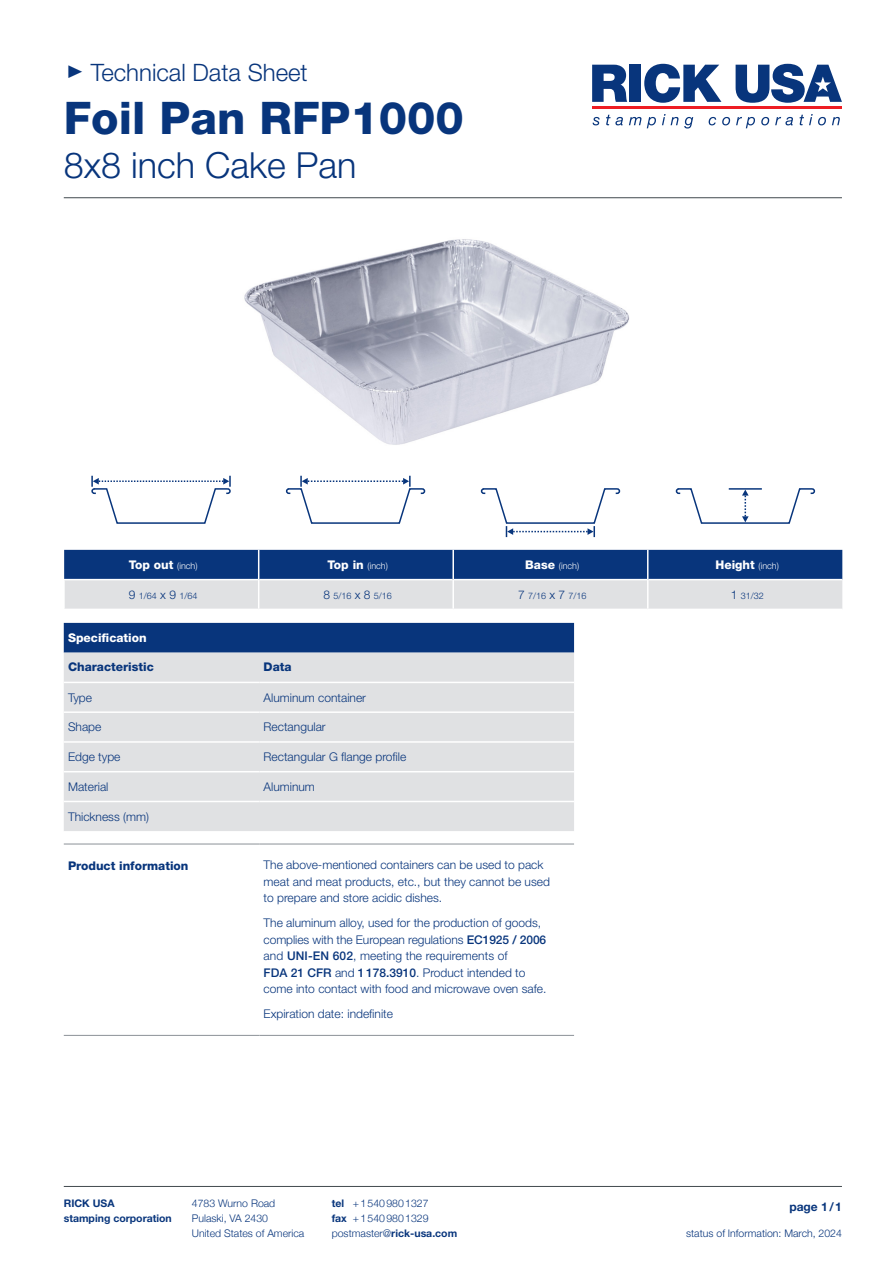
<style>
.page{position:relative;width:893px;height:1263px;background:#fff}
.page>*{position:absolute;margin:0;border:0;box-sizing:border-box;transform-origin:0 0}
.t1{font:800 45px "Helvetica Neue LT Std";color:#08357c}
.t2{font:300 36px "Helvetica Neue LT Std";color:#08357c}
.t3{font:300 24px "Helvetica Neue LT Std";color:#08357c}
.FLIESS____Helvetica___Light___blau___8pt{font:300 12px/16.5px "Helvetica Neue LT Std";color:#08357c}
.FLIESS____Helvetica___Light___blau___8pt-2{font:800 12px "Helvetica Neue LT Std";color:#fff}
.FLIESS____Helvetica___Light___blau___8pt-3{font:800 12px "Helvetica Neue LT Std";color:#08357c}
.FLIESS____Helvetica___Light___blau___8pt-4{font:700 12px "Helvetica Neue LT Std";color:#08357c}
.Helvetica___Heavy___weiss___8pt{font:800 12px "Helvetica Neue LT Std";color:#08357c}
.t4{font:300 10.5px/15px "Helvetica Neue";color:#08357c}
.t5{font:700 10.5px/15px "Helvetica Neue LT Std";color:#08357c}
.FLIESS____Helvetica___Light___blau___8pt-5{font:300 10.5px "Helvetica Neue LT Std";color:#08357c}
.FLIESS____Helvetica___Light___blau___8pt-6{font:300 9px "Helvetica Neue LT Std";color:#08357c}
.FLIESS____Helvetica___Light___blau___8pt-7{font:300 9px "Helvetica Neue LT Std";color:#fff}
.s1{font-weight:300;font-size:9px}
.s2{font-weight:800;font-size:12px}
.s3{font-size:12px}
.s4{font-weight:500}
.s5{font-family:"Helvetica Neue LT Std";font-weight:700}
.s6{font-family:"Helvetica Neue";font-weight:300}
</style>
<div class="page">
<hr style="left:64px;top:1186px;width:778px;height:1px;background:#41494e">
<svg style="left:593px;top:117px;width:7px;height:8px"></svg>
<svg style="left:606px;top:115px;width:17px;height:10px"></svg>
<svg style="left:629px;top:117px;width:12px;height:8px"></svg>
<svg style="left:647px;top:117px;width:9px;height:11px"></svg>
<svg style="left:662px;top:114px;width:16px;height:11px"></svg>
<svg style="left:684px;top:117px;width:9px;height:12px"></svg>
<svg style="left:709px;top:117px;width:7px;height:8px"></svg>
<svg style="left:722px;top:117px;width:8px;height:8px"></svg>
<svg style="left:736px;top:117px;width:19px;height:11px"></svg>
<svg style="left:761px;top:117px;width:8px;height:8px"></svg>
<svg style="left:775px;top:117px;width:18px;height:8px"></svg>
<svg style="left:799px;top:114px;width:27px;height:11px"></svg>
<svg style="left:832px;top:117px;width:8px;height:8px"></svg>
<hr style="left:592px;top:107px;width:250px;height:2px;background:#ee1d23">
<svg style="left:592px;top:65px;width:35px;height:37px"></svg>
<div style="left:629px;top:65px;width:12px;height:37px;background:#08357c"></div>
<svg style="left:644px;top:64px;width:77px;height:39px"></svg>
<svg style="left:736px;top:64px;width:106px;height:39px"></svg>
<hr style="left:64px;top:197px;width:778px;height:1px;background:#41494e">
<svg style="left:64px;top:623px;width:510px;height:59px;background:#748baf"></svg>
<div style="left:64px;top:683px;width:510px;height:148px;background:#e0e1e3"></div>
<svg style="left:64px;top:843px;width:510px;height:192px"></svg>
<hr style="left:64px;top:1035px;width:195px;height:1px;background:#8c9297">
<hr style="left:259px;top:1035px;width:315px;height:1px;background:#8c9297">
<hr style="left:64px;top:711px;width:195px;height:2px;background:#fff">
<hr style="left:259px;top:711px;width:315px;height:2px;background:#fff">
<hr style="left:64px;top:741px;width:195px;height:2px;background:#fff">
<hr style="left:259px;top:741px;width:315px;height:2px;background:#fff">
<hr style="left:64px;top:771px;width:195px;height:1px;background:#fff">
<hr style="left:259px;top:771px;width:315px;height:1px;background:#fff">
<hr style="left:64px;top:801px;width:195px;height:1px;background:#fff">
<hr style="left:259px;top:801px;width:315px;height:1px;background:#fff">
<hr style="left:64px;top:844px;width:195px;height:1px;background:#8c9297">
<hr style="left:259px;top:844px;width:315px;height:1px;background:#8c9297">
<svg style="left:91px;top:476px;width:140px;height:48px"></svg>
<svg style="left:285px;top:476px;width:141px;height:48px"></svg>
<svg style="left:480px;top:488px;width:141px;height:49px"></svg>
<svg style="left:675px;top:488px;width:141px;height:36px"></svg>
<svg style="left:64px;top:550px;width:778px;height:59px;background:#788eb1"></svg>
<img style="left:244px;top:239px;width:385px;height:206px">
<p class="t3" style="left:91px;top:58px;width:218px">Technical Data Sheet</p>
<p class="t1" style="left:64px;top:92px;width:402px">Foil Pan RFP1000</p>
<p class="t2" style="left:64px;top:143px;width:294px">8x8 inch Cake Pan</p>
<p class="FLIESS____Helvetica___Light___blau___8pt-2" style="left:129px;top:557px;width:70px">Top out <span class="s1">(inch)</span></p>
<p class="FLIESS____Helvetica___Light___blau___8pt-7" style="left:328px;top:560px;width:62px"><span class="s2">Top in</span> (inch)</p>
<p class="FLIESS____Helvetica___Light___blau___8pt-7" style="left:525px;top:560px;width:55px"><span class="s2">Base</span> (inch)</p>
<p class="FLIESS____Helvetica___Light___blau___8pt-2" style="left:715px;top:557px;width:65px">Height <span class="s1">(inch)</span></p>
<p class="FLIESS____Helvetica___Light___blau___8pt-6" style="left:129px;top:590px;width:70px"><span class="s3">9</span> 1/64 <span class="s3">x 9</span> 1/64</p>
<p class="FLIESS____Helvetica___Light___blau___8pt-6" style="left:323px;top:590px;width:70px"><span class="s3">8</span> 5/16 <span class="s3">x 8</span> 5/16</p>
<p class="FLIESS____Helvetica___Light___blau___8pt-6" style="left:518px;top:590px;width:70px"><span class="s3">7</span> 7/16 <span class="s3">x 7</span> 7/16</p>
<p class="FLIESS____Helvetica___Light___blau___8pt-6" style="left:731px;top:590px;width:35px"><span class="s3">1</span> 31/32</p>
<p class="FLIESS____Helvetica___Light___blau___8pt-2" style="left:68px;top:631px;width:80px">Specification</p>
<p class="FLIESS____Helvetica___Light___blau___8pt-3" style="left:68px;top:660px;width:87px">Characteristic</p>
<p class="Helvetica___Heavy___weiss___8pt" style="left:264px;top:660px;width:30px">Data</p>
<p class="FLIESS____Helvetica___Light___blau___8pt" style="left:68px;top:689px;width:26px">Type</p>
<p class="FLIESS____Helvetica___Light___blau___8pt" style="left:264px;top:689px;width:104px">Aluminum container</p>
<p class="FLIESS____Helvetica___Light___blau___8pt" style="left:68px;top:719px;width:35px">Shape</p>
<p class="FLIESS____Helvetica___Light___blau___8pt" style="left:264px;top:719px;width:64px">Rectangular</p>
<p class="FLIESS____Helvetica___Light___blau___8pt" style="left:68px;top:748px;width:54px">Edge type</p>
<p class="FLIESS____Helvetica___Light___blau___8pt" style="left:264px;top:748px;width:144px">Rectangular G flange profile</p>
<p class="FLIESS____Helvetica___Light___blau___8pt" style="left:68px;top:778px;width:42px">Material</p>
<p class="FLIESS____Helvetica___Light___blau___8pt" style="left:264px;top:778px;width:53px">Aluminum</p>
<p class="FLIESS____Helvetica___Light___blau___8pt" style="left:68px;top:808px;width:82px">Thickness (mm)</p>
<p class="FLIESS____Helvetica___Light___blau___8pt-3" style="left:68px;top:858px;width:122px">Product information</p>
<p class="FLIESS____Helvetica___Light___blau___8pt" style="left:264px;top:857px;width:288px">The above-mentioned containers can be used to pack meat and meat products, etc., but they cannot be used to prepare and store acidic dishes.</p>
<p class="FLIESS____Helvetica___Light___blau___8pt" style="left:264px;top:915px;width:284px">The aluminum alloy, used for the production of goods, complies with the European regulations <span class="s4">EC1925 / 2006 </span>and <span class="s4">UNI-EN 602</span>, meeting the requirements of<br><span class="s4">FDA 21 CFR</span> and <span class="s4">1178.3910</span>. Product intended to come into contact with food and microwave oven safe.</p>
<p class="FLIESS____Helvetica___Light___blau___8pt" style="left:264px;top:1006px;width:131px">Expiration date: indefinite</p>
<p class="t5" style="left:64px;top:1196px;width:110px">RICK USA<br>stamping corporation</p>
<p class="t4" style="left:332px;top:1195px;width:98px"><span class="s5">tel</span> +15409801327 <span class="s5">fax</span> +15409801329</p>
<p class="t5" style="left:332px;top:1226px;width:127px"><span class="s6">postmaster@</span>rick-usa.com</p>
<p class="t4" style="left:192px;top:1195px;width:114px">4783 Wurno Road<br>Pulaski, VA 2430<br>United States of America</p>
<p class="FLIESS____Helvetica___Light___blau___8pt-4" style="left:789px;top:1199px;width:54px">page 1/1</p>
<p class="FLIESS____Helvetica___Light___blau___8pt-5" style="left:686px;top:1227px;width:157px">status of Information: March, 2024</p>
</div>
